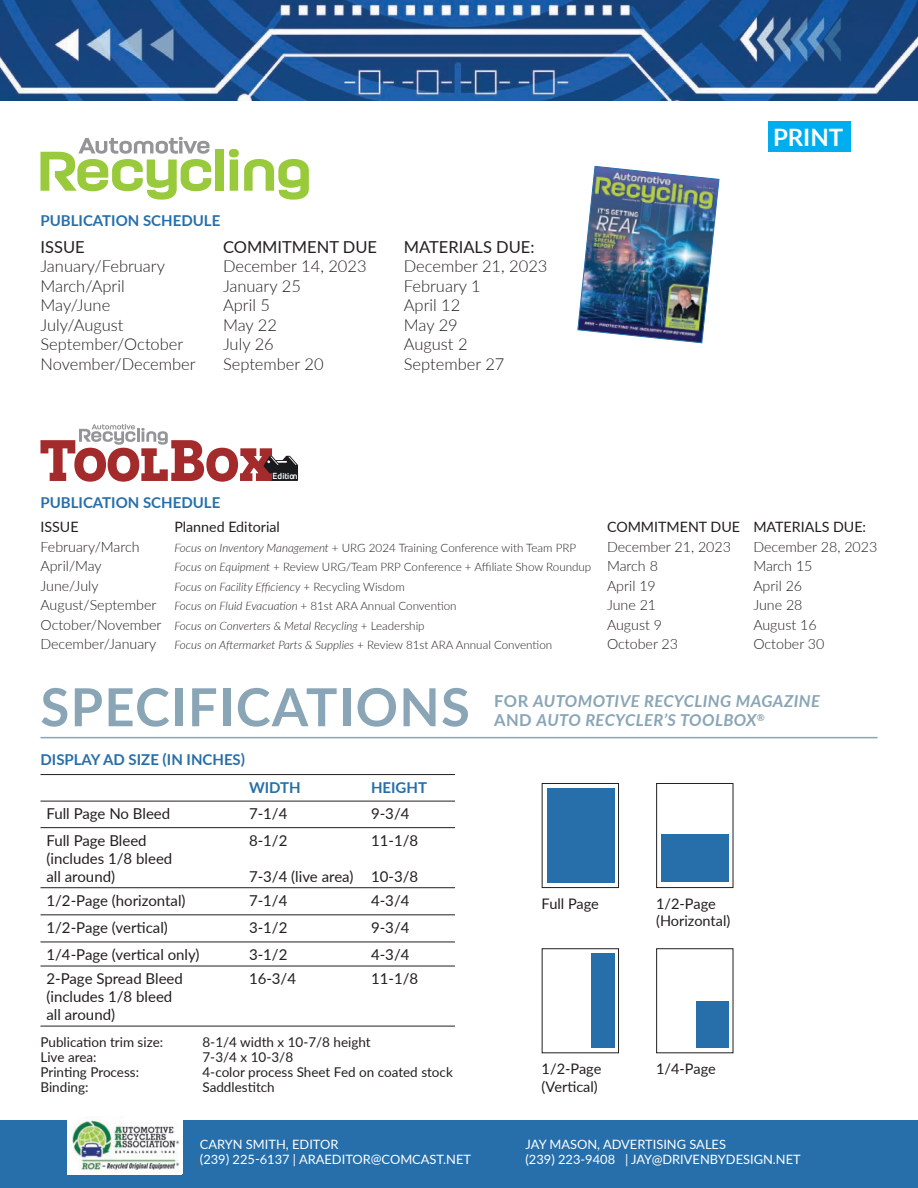
<style>
.page{position:relative;width:918px;height:1188px;background:#fff}
.page>*{position:absolute;margin:0;border:0;box-sizing:border-box;transform-origin:0 0}
.t1{font:700 52.5px "Lato";letter-spacing:.025em;color:#89a5b6}
.t2{font:700 24px "Lato";color:#fff}
.t3{font:300 16.5px/19.5px "Lato";color:#231f20}
.t4{font:italic 700 16.5px/19.5px "Lato";letter-spacing:.025em;color:#89a5b6}
.t5{font:16.5px "Lato";color:#231f20}
.t6{font:15px/18px "Lato";color:#231f20}
.t7{font:700 15px "Lato";color:#266faa}
.t8{font:14.55px/17.4px "Lato";color:#231f20}
.t9{font:300 14.25px/19.5px "Lato";color:#231f20}
.t10{font:14.25px "Lato";color:#231f20}
.t11{font:13.5px "Lato";color:#231f20}
.t12{font:12.9px/15.5px "Lato";color:#fff}
.t13{font:300 11.7px/19.5px "Lato";color:#231f20}
.t14{font:700 8.55px "Uni Neue";color:#fff}
.s1{font-style:italic}
.s2{font-style:normal}
</style>
<div class="page">
<div style="left:0;top:1120px;width:918px;height:68px;background:#266faa"></div>
<img style="left:68px;top:1117px;width:114px;height:57px">
<svg style="left:41px;top:137px;width:170px;height:63px"></svg>
<div style="left:215px;top:149px;width:9px;height:42px;background:#99ca3b"></div>
<svg style="left:229px;top:149px;width:80px;height:51px"></svg>
<hr style="left:40px;top:774px;width:203px;height:1px;background:#231f20">
<hr style="left:243px;top:774px;width:122px;height:1px;background:#231f20">
<hr style="left:365px;top:774px;width:90px;height:1px;background:#231f20">
<hr style="left:40px;top:801px;width:203px;height:1px;background:#231f20">
<hr style="left:243px;top:801px;width:122px;height:1px;background:#231f20">
<hr style="left:365px;top:801px;width:90px;height:1px;background:#231f20">
<hr style="left:40px;top:827px;width:203px;height:1px;background:#231f20">
<hr style="left:243px;top:827px;width:122px;height:1px;background:#231f20">
<hr style="left:365px;top:827px;width:90px;height:1px;background:#231f20">
<hr style="left:40px;top:887px;width:203px;height:1px;background:#231f20">
<hr style="left:243px;top:887px;width:122px;height:1px;background:#231f20">
<hr style="left:365px;top:887px;width:90px;height:1px;background:#231f20">
<hr style="left:40px;top:915px;width:203px;height:1px;background:#231f20">
<hr style="left:243px;top:915px;width:122px;height:1px;background:#231f20">
<hr style="left:365px;top:915px;width:90px;height:1px;background:#231f20">
<hr style="left:40px;top:942px;width:203px;height:1px;background:#231f20">
<hr style="left:243px;top:942px;width:122px;height:1px;background:#231f20">
<hr style="left:365px;top:942px;width:90px;height:1px;background:#231f20">
<hr style="left:40px;top:966px;width:203px;height:1px;background:#231f20">
<hr style="left:243px;top:966px;width:122px;height:1px;background:#231f20">
<hr style="left:365px;top:966px;width:90px;height:1px;background:#231f20">
<hr style="left:40px;top:1026px;width:203px;height:1px;background:#231f20">
<hr style="left:243px;top:1026px;width:122px;height:1px;background:#231f20">
<hr style="left:365px;top:1026px;width:90px;height:1px;background:#231f20">
<img style="left:0;top:0;width:918px;height:101px">
<svg style="left:547px;top:788px;width:68px;height:95px"></svg>
<div style="left:542px;top:783px;width:77px;height:105px;border:1px solid #231f20"></div>
<div style="left:547px;top:788px;width:67px;height:94px;background:#266faa"></div>
<div style="left:542px;top:948px;width:77px;height:105px;border:1px solid #231f20"></div>
<div style="left:591px;top:953px;width:24px;height:94px;background:#266faa"></div>
<div style="left:656px;top:783px;width:77px;height:105px;border:1px solid #231f20"></div>
<div style="left:661px;top:834px;width:68px;height:48px;background:#266faa"></div>
<div style="left:656px;top:948px;width:77px;height:105px;border:1px solid #231f20"></div>
<div style="left:696px;top:1001px;width:33px;height:47px;background:#266faa"></div>
<div style="left:768px;top:122px;width:82px;height:30px;background:#00aeef"></div>
<img style="left:577px;top:166px;width:142px;height:177px">
<hr style="left:40px;top:737px;width:838px;height:1px;background:#89a5b6">
<svg style="left:41px;top:424px;width:257px;height:58px"></svg>
<p class="t7" style="left:40px;top:209px;width:181px">PUBLICATION SCHEDULE</p>
<h3 class="t5" style="left:40px;top:235px;width:46px">ISSUE</h3>
<h3 class="t3" style="left:40px;top:256px;width:157px">January/February<br>March/April<br>May/June<br>July/August<br>September/October<br>November/December</h3>
<h3 class="t5" style="left:223px;top:235px;width:156px">COMMITMENT DUE</h3>
<h3 class="t3" style="left:223px;top:256px;width:145px">December 14, 2023<br>January 25<br>April 5<br>May 22<br>July 26<br>September 20</h3>
<h3 class="t5" style="left:404px;top:235px;width:132px">MATERIALS DUE:</h3>
<h3 class="t3" style="left:404px;top:256px;width:145px">December 21, 2023<br>February 1<br>April 12<br>May 29<br>August 2<br>September 27</h3>
<h2 class="t2" style="left:773px;top:119px;width:72px">PRINT</h2>
<p class="t7" style="left:40px;top:492px;width:181px">PUBLICATION SCHEDULE</p>
<p class="t14" style="left:273px;top:471px;width:26px">Edition</p>
<p class="t10" style="left:40px;top:517px;width:40px">ISSUE</p>
<p class="t9" style="left:40px;top:536px;width:123px">February/March<br>April/May<br>June/July<br>August/September<br>October/November<br>December/January</p>
<p class="t10" style="left:174px;top:517px;width:107px">Planned Editorial</p>
<p class="t13" style="left:174px;top:538px;width:419px"><span class="s1">Focus on Inventory Management</span> + URG 2024 Training Conference with Team PRP <span class="s1">Focus on Equipment</span> + Review URG/Team PRP Conference + Affiliate Show Roundup <span class="s1">Focus on Facility Efficiency</span> + Recycling Wisdom<br><span class="s1">Focus on Fluid Evacuation</span> + 81st ARA Annual Convention<br><span class="s1">Focus on Converters &amp; Metal Recycling</span> + Leadership<br><span class="s1">Focus on Aftermarket Parts &amp; Supplies</span> + Review 81st ARA Annual Convention</p>
<p class="t10" style="left:607px;top:517px;width:135px">COMMITMENT DUE</p>
<p class="t9" style="left:607px;top:536px;width:126px">December 21, 2023<br>March 8<br>April 19<br>June 21<br>August 9<br>October 23</p>
<p class="t10" style="left:753px;top:517px;width:114px">MATERIALS DUE:</p>
<p class="t9" style="left:753px;top:536px;width:126px">December 28, 2023<br>March 15<br>April 26<br>June 28<br>August 16<br>October 30</p>
<h1 class="t1" style="left:40px;top:669px;width:431px">SPECIFICATIONS</h1>
<p class="t7" style="left:40px;top:749px;width:206px">DISPLAY AD SIZE (IN INCHES)</p>
<p class="t7" style="left:249px;top:776px;width:53px">WIDTH</p>
<p class="t7" style="left:371px;top:776px;width:58px">HEIGHT</p>
<p class="t6" style="left:46px;top:804px;width:125px">Full Page No Bleed</p>
<p class="t6" style="left:249px;top:804px;width:40px">7-1/4</p>
<p class="t6" style="left:371px;top:804px;width:40px">9-3/4</p>
<p class="t6" style="left:46px;top:831px;width:127px">Full Page Bleed (includes 1/8 bleed all around)</p>
<p class="t6" style="left:249px;top:831px;width:40px">8-1/2</p>
<p class="t6" style="left:371px;top:831px;width:49px">11-1/8</p>
<p class="t6" style="left:371px;top:867px;width:49px">10-3/8</p>
<p class="t6" style="left:249px;top:867px;width:106px">7-3/4 (live area)</p>
<p class="t6" style="left:46px;top:891px;width:141px">1/2-Page (horizontal)</p>
<p class="t6" style="left:249px;top:891px;width:40px">7-1/4</p>
<p class="t6" style="left:371px;top:891px;width:40px">4-3/4</p>
<p class="t6" style="left:46px;top:918px;width:123px">1/2-Page (vertical)</p>
<p class="t6" style="left:249px;top:918px;width:40px">3-1/2</p>
<p class="t6" style="left:371px;top:918px;width:40px">9-3/4</p>
<p class="t6" style="left:46px;top:945px;width:155px">1/4-Page (vertical only)</p>
<p class="t6" style="left:249px;top:945px;width:40px">3-1/2</p>
<p class="t6" style="left:371px;top:945px;width:40px">4-3/4</p>
<p class="t6" style="left:46px;top:969px;width:138px">2-Page Spread Bleed (includes 1/8 bleed all around)</p>
<p class="t6" style="left:249px;top:969px;width:49px">16-3/4</p>
<p class="t6" style="left:371px;top:969px;width:49px">11-1/8</p>
<p class="t11" style="left:40px;top:1032px;width:124px">Publication trim size:</p>
<p class="t11" style="left:202px;top:1032px;width:170px">8-1/4 width x 10-7/8 height</p>
<p class="t11" style="left:40px;top:1047px;width:58px">Live area:</p>
<p class="t11" style="left:202px;top:1047px;width:92px">7-3/4 x 10-3/8</p>
<p class="t11" style="left:40px;top:1062px;width:100px">Printing Process:</p>
<p class="t11" style="left:202px;top:1062px;width:252px">4-color process Sheet Fed on coated stock</p>
<p class="t11" style="left:40px;top:1077px;width:50px">Binding:</p>
<p class="t11" style="left:202px;top:1077px;width:74px">Saddlestitch</p>
<h3 class="t4" style="left:494px;top:690px;width:327px"><span class="s2">FOR</span> AUTOMOTIVE RECYCLING MAGAZINE<br><span class="s2">AND</span> AUTO RECYCLER’S TOOLBOX<sup>®</sup></h3>
<p class="t8" style="left:542px;top:894px;width:59px">Full Page</p>
<p class="t8" style="left:542px;top:1059px;width:61px">1/2-Page (Vertical)</p>
<p class="t8" style="left:656px;top:894px;width:76px">1/2-Page (Horizontal)</p>
<p class="t8" style="left:656px;top:1059px;width:61px">1/4-Page</p>
<p class="t12" style="left:200px;top:1136px;width:273px">CARYN SMITH, EDITOR<br>(239) 225-6137 | ARAEDITOR@COMCAST.NET</p>
<p class="t12" style="left:526px;top:1136px;width:277px">JAY MASON, ADVERTISING SALES<br>(239) 223-9408 | JAY@DRIVENBYDESIGN.NET</p>
</div>
